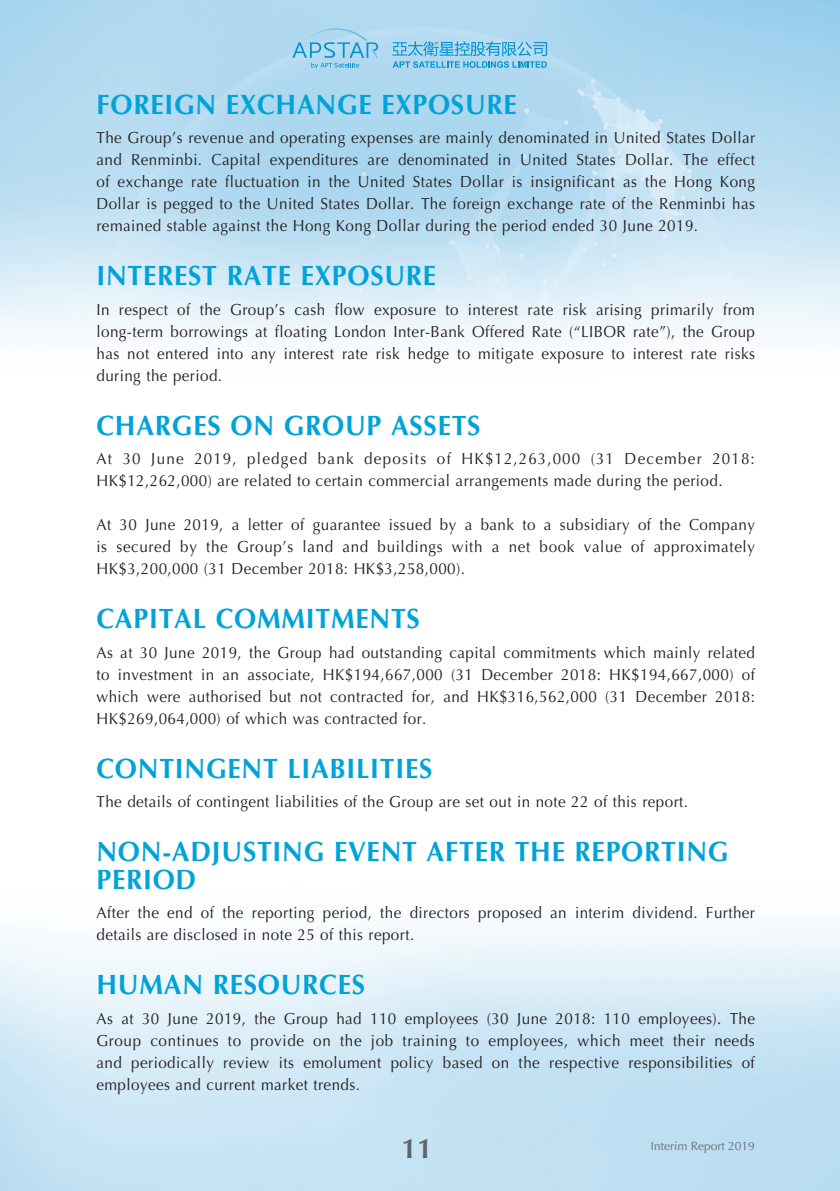
<style>
.page{position:relative;width:840px;height:1191px;background:#fff}
.page>*{position:absolute;margin:0;border:0;box-sizing:border-box;transform-origin:0 0}
._01_H1{font:700 28px/28px "Optima LT Std";letter-spacing:.03em;color:#00a3d9;scale:.95 1}
.t1{font:700 28px "Optima LT Std";color:#636366;scale:.95 1}
._00_txt{font:16px/22px "Optima LT Std";letter-spacing:.03em;color:#231f20;text-align:justify;scale:.95 1}
.t2{font:12px "Optima LT Std";color:#6c6d70}
</style>
<div class="page">
<img style="left:1px;top:0;width:838px;height:1191px">
<svg style="left:292px;top:27px;width:86px;height:42px;background:#9bd0ec"></svg>
<svg style="left:392px;top:41px;width:154px;height:27px;background:#7dc4e6"></svg>
<p class="_01_H1" style="left:96px;top:91px;width:443px">FOREIGN EXCHANGE EXPOSURE</p>
<p class="_00_txt" style="left:96px;top:127px;width:694px">The Group’s revenue and operating expenses are mainly denominated in United States Dollar and Renminbi. Capital expenditures are denominated in United States Dollar. The effect of exchange rate fluctuation in the United States Dollar is insignificant as the Hong Kong Dollar is pegged to the United States Dollar. The foreign exchange rate of the Renminbi has remained stable against the Hong Kong Dollar during the period ended 30 June 2019.</p>
<p class="_01_H1" style="left:96px;top:262px;width:359px">INTEREST RATE EXPOSURE</p>
<p class="_00_txt" style="left:96px;top:298px;width:694px">In respect of the Group’s cash flow exposure to interest rate risk arising primarily from long-term borrowings at floating London Inter-Bank Offered Rate (“LIBOR rate”), the Group has not entered into any interest rate risk hedge to mitigate exposure to interest rate risks during the period.</p>
<p class="_01_H1" style="left:96px;top:412px;width:405px">CHARGES ON GROUP ASSETS</p>
<p class="_00_txt" style="left:96px;top:448px;width:694px">At 30 June 2019, pledged bank deposits of HK$12,263,000 (31 December 2018:<br>HK$12,262,000) are related to certain commercial arrangements made during the period.</p>
<p class="_00_txt" style="left:96px;top:514px;width:694px">At 30 June 2019, a letter of guarantee issued by a bank to a subsidiary of the Company is secured by the Group’s land and buildings with a net book value of approximately HK$3,200,000 (31 December 2018: HK$3,258,000).</p>
<p class="_01_H1" style="left:96px;top:605px;width:342px">CAPITAL COMMITMENTS</p>
<p class="_00_txt" style="left:96px;top:641px;width:694px">As at 30 June 2019, the Group had outstanding capital commitments which mainly related to investment in an associate, HK$194,667,000 (31 December 2018: HK$194,667,000) of which were authorised but not contracted for, and HK$316,562,000 (31 December 2018:<br>HK$269,064,000) of which was contracted for.</p>
<p class="_01_H1" style="left:96px;top:754px;width:355px">CONTINGENT LIABILITIES</p>
<p class="_00_txt" style="left:96px;top:790px;width:624px">The details of contingent liabilities of the Group are set out in note 22 of this report.</p>
<p class="_01_H1" style="left:96px;top:838px;width:666px">NON-ADJUSTING EVENT AFTER THE REPORTING<br>PERIOD</p>
<p class="_00_txt" style="left:96px;top:902px;width:694px">After the end of the reporting period, the directors proposed an interim dividend. Further details are disclosed in note 25 of this report.</p>
<p class="_01_H1" style="left:96px;top:971px;width:284px">HUMAN RESOURCES</p>
<p class="_00_txt" style="left:96px;top:1007px;width:694px">As at 30 June 2019, the Group had 110 employees (30 June 2018: 110 employees). The Group continues to provide on the job training to employees, which meet their needs and periodically review its emolument policy based on the respective responsibilities of employees and current market trends.</p>
<h1 class="t1" style="left:402px;top:1131px;width:33px">11</h1>
<p class="t2" style="left:650px;top:1139px;width:106px">Interim Report 2019</p>
</div>
